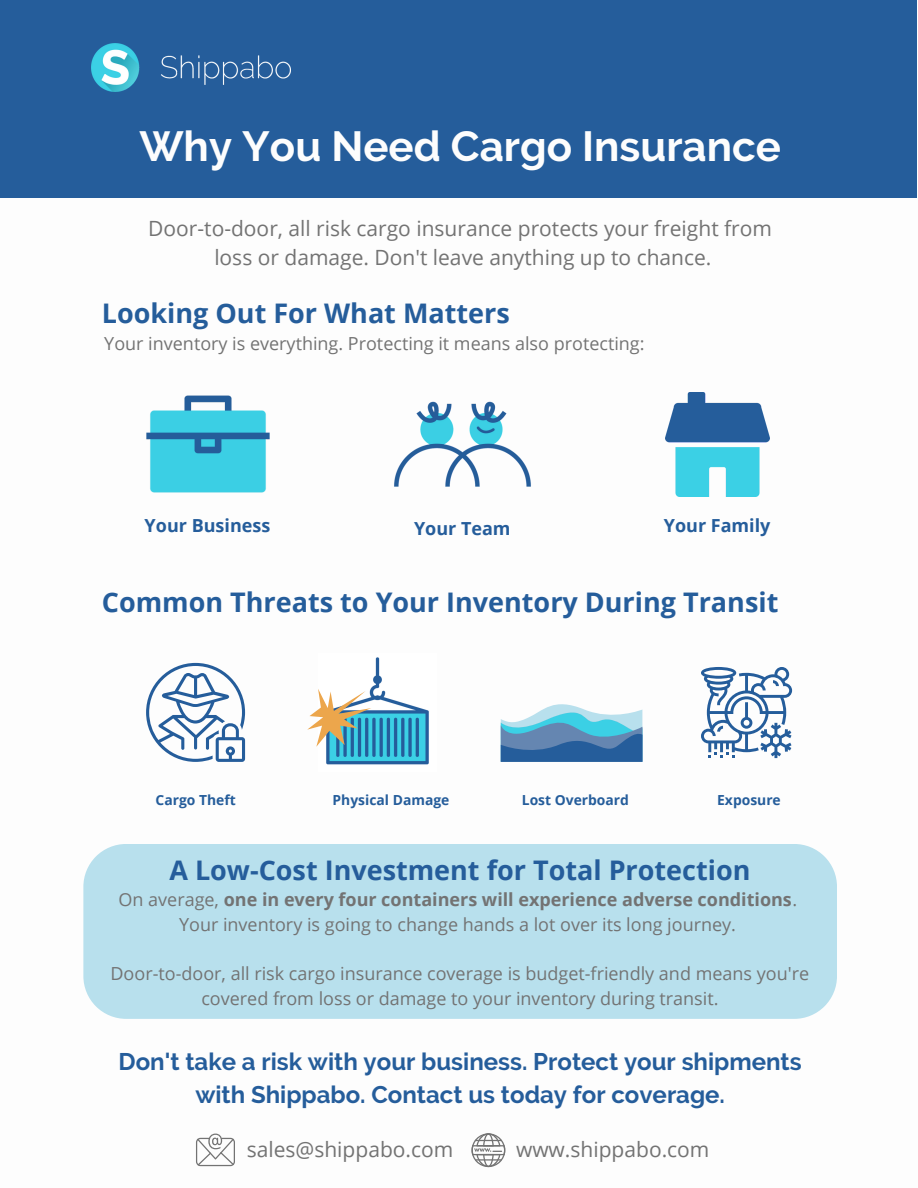
<style>
.page{position:relative;width:918px;height:1188px;background:#fff}
.page>*{position:absolute;margin:0;border:0;box-sizing:border-box;transform-origin:0 0}
.t1{font:700 42px "Raleway";color:#fdfdfd}
.t2{font:700 27px "Open Sans";color:#255d9b}
.t3{font:700 24px/32.7px "Raleway";color:#255d9b;text-align:center}
.t4{font:21px/29.2px "Open Sans";color:#737373;text-align:center}
.t5{font:18px/24.8px "Open Sans";color:#737373;text-align:center}
.t6{font:700 18px "Open Sans";color:#255d9b}
.t7{font:700 13.8px "Open Sans";color:#255d9b}
.s1{font-weight:700}
</style>
<div class="page">
<div style="left:0;top:0;width:917px;height:198px;background:#255d9b"></div>
<img style="left:394px;top:401px;width:137px;height:86px">
<img style="left:146px;top:395px;width:124px;height:98px">
<img style="left:326px;top:657px;width:103px;height:108px">
<svg style="left:307px;top:689px;width:64px;height:58px"></svg>
<svg style="left:501px;top:704px;width:141px;height:58px;background:#6fa5c7"></svg>
<svg style="left:701px;top:667px;width:91px;height:91px"></svg>
<img style="left:665px;top:392px;width:105px;height:105px">
<img style="left:92px;top:44px;width:199px;height:48px">
<svg style="left:196px;top:1134px;width:39px;height:32px"></svg>
<svg style="left:472px;top:1133px;width:33px;height:34px"></svg>
<div style="left:83px;top:844px;width:753px;height:175px;background:#b8e0ed"></div>
<svg style="left:146px;top:663px;width:99px;height:99px"></svg>
<h1 class="t1" style="left:139px;top:122px;width:643px">Why You Need Cargo Insurance</h1>
<p class="t4" style="left:148px;top:213px;width:625px">Door-to-door, all risk cargo insurance protects your freight from loss or damage. Don't leave anything up to chance.</p>
<h2 class="t2" style="left:102px;top:294px;width:409px">Looking Out For What Matters</h2>
<p class="t5" style="left:104px;top:331px;width:542px">Your inventory is everything. Protecting it means also protecting:</p>
<p class="t6" style="left:145px;top:513px;width:127px">Your Business</p>
<p class="t6" style="left:414px;top:516px;width:98px">Your Team</p>
<p class="t6" style="left:664px;top:513px;width:108px">Your Family</p>
<h2 class="t2" style="left:102px;top:583px;width:678px">Common Threats to Your Inventory During Transit</h2>
<p class="t7" style="left:156px;top:790px;width:82px">Cargo Theft</p>
<p class="t7" style="left:333px;top:790px;width:118px">Physical Damage</p>
<p class="t7" style="left:522px;top:790px;width:109px">Lost Overboard</p>
<p class="t7" style="left:717px;top:790px;width:65px">Exposure</p>
<h2 class="t2" style="left:169px;top:851px;width:583px">A Low-Cost Investment for Total Protection</h2>
<p class="t5" style="left:119px;top:887px;width:680px">On average, <span class="s1">one in every four containers will experience adverse conditions</span>.<br>Your inventory is going to change hands a lot over its long journey.</p>
<p class="t5" style="left:111px;top:961px;width:700px">Door-to-door, all risk cargo insurance coverage is budget-friendly and means you're covered from loss or damage to your inventory during transit.</p>
<h3 class="t3" style="left:119px;top:1046px;width:685px">Don't take a risk with your business. Protect your shipments with Shippabo. Contact us today for coverage.</h3>
<p class="t4" style="left:247px;top:1134px;width:208px">sales@shippabo.com</p>
<p class="t4" style="left:516px;top:1134px;width:195px">www.shippabo.com</p>
</div>
